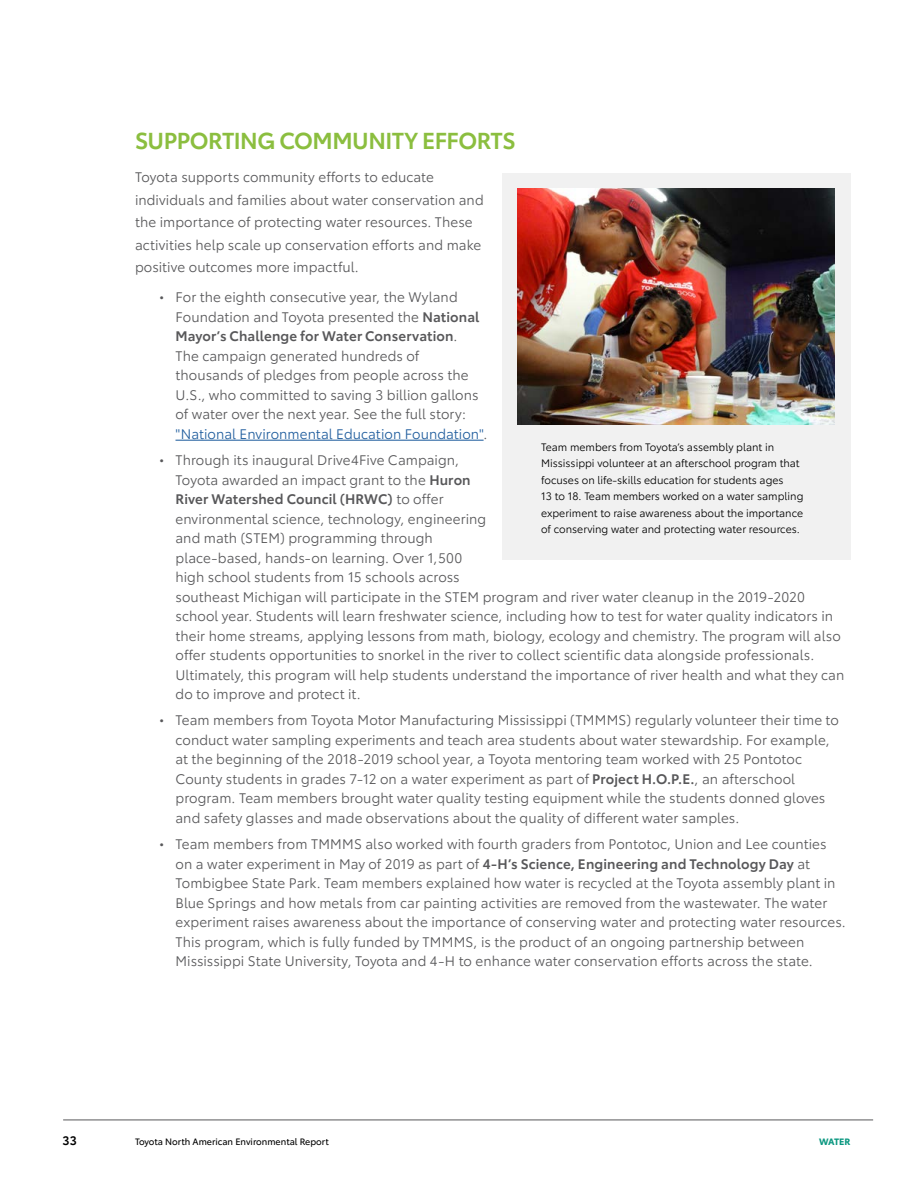
<style>
.page{position:relative;width:918px;height:1188px;background:#fff}
.page>*{position:absolute;margin:0;border:0;box-sizing:border-box;transform-origin:0 0}
.H2_Green_14_16{font:600 22.5px "Toyota Type";letter-spacing:-.02em;color:#8bbe3f}
.Body_B_BOOK_9_15{font:13.5px/19.5px "Toyota Type";letter-spacing:.005em;color:#58585a}
.t1{font:600 12px "Toyota Type";color:#000101}
.Caption-Photo-Black{font:10.5px/16.5px "Toyota Type";color:#000}
.t2{font:9px "Toyota Type";color:#000101}
.t3{font:700 9px "Toyota Type";letter-spacing:-.015em;color:#0c9881}
.s1{font-weight:600}
.s2{color:#215e9e}
</style>
<div class="page">
<hr style="left:63px;top:1120px;width:810px;height:1px;background:#58585a">
<hr style="left:176px;top:440px;width:308px;height:1px;background:#215e9e">
<div style="left:502px;top:173px;width:348px;height:386px;background:#f1f1f1"></div>
<img style="left:518px;top:188px;width:316px;height:236px">
<p class="H2_Green_14_16" style="left:135px;top:124px;width:382px">SUPPORTING COMMUNITY EFFORTS</p>
<p class="Body_B_BOOK_9_15" style="left:135px;top:165px;width:350px;line-height:22.5px">Toyota supports community efforts to educate individuals and families about water conservation and the importance of protecting water resources. These activities help scale up conservation efforts and make positive outcomes more impactful.</p>
<p class="Body_B_BOOK_9_15" style="left:176px;top:287px;width:314px;text-indent:-16px">• For the eighth consecutive year, the Wyland Foundation and Toyota presented the <span class="s1">National Mayor’s Challenge for Water Conservation</span>.<br>The campaign generated hundreds of thousands of pledges from people across the U.S., who committed to saving 3 billion gallons of water over the next year. See the full story: <span class="s2">"National Environmental Education Foundation"</span>.</p>
<p class="Body_B_BOOK_9_15" style="left:176px;top:450px;width:670px;text-indent:-16px">• Through its inaugural Drive4Five Campaign,<br>Toyota awarded an impact grant to the <span class="s1">Huron<br>River Watershed Council (HRWC)</span> to offer<br>environmental science, technology, engineering<br>and math (STEM) programming through<br>place-based, hands-on learning. Over 1,500<br>high school students from 15 schools across<br>southeast Michigan will participate in the STEM program and river water cleanup in the 2019-2020 school year. Students will learn freshwater science, including how to test for water quality indicators in their home streams, applying lessons from math, biology, ecology and chemistry. The program will also offer students opportunities to snorkel in the river to collect scientific data alongside professionals.<br>Ultimately, this program will help students understand the importance of river health and what they can do to improve and protect it.</p>
<p class="Body_B_BOOK_9_15" style="left:176px;top:710px;width:665px;text-indent:-16px">• Team members from Toyota Motor Manufacturing Mississippi (TMMMS) regularly volunteer their time to conduct water sampling experiments and teach area students about water stewardship. For example, at the beginning of the 2018-2019 school year, a Toyota mentoring team worked with 25 Pontotoc County students in grades 7-12 on a water experiment as part of <span class="s1">Project H.O.P.E.</span>, an afterschool program. Team members brought water quality testing equipment while the students donned gloves and safety glasses and made observations about the quality of different water samples.</p>
<p class="Body_B_BOOK_9_15" style="left:176px;top:834px;width:672px;text-indent:-16px">• Team members from TMMMS also worked with fourth graders from Pontotoc, Union and Lee counties on a water experiment in May of 2019 as part of <span class="s1">4-H’s Science, Engineering and Technology Day</span> at Tombigbee State Park. Team members explained how water is recycled at the Toyota assembly plant in Blue Springs and how metals from car painting activities are removed from the wastewater. The water experiment raises awareness about the importance of conserving water and protecting water resources.<br>This program, which is fully funded by TMMMS, is the product of an ongoing partnership between Mississippi State University, Toyota and 4-H to enhance water conservation efforts across the state.</p>
<p class="Caption-Photo-Black" style="left:541px;top:438px;width:264px">Team members from Toyota’s assembly plant in Mississippi volunteer at an afterschool program that focuses on life-skills education for students ages<br>13 to 18. Team members worked on a water sampling experiment to raise awareness about the importance of conserving water and protecting water resources.</p>
<p class="t1" style="left:63px;top:1132px;width:16px">33</p>
<p class="t2" style="left:135px;top:1135px;width:195px">Toyota North American Environmental Report</p>
<p class="t3" style="left:819px;top:1134px;width:33px">WATER</p>
</div>
